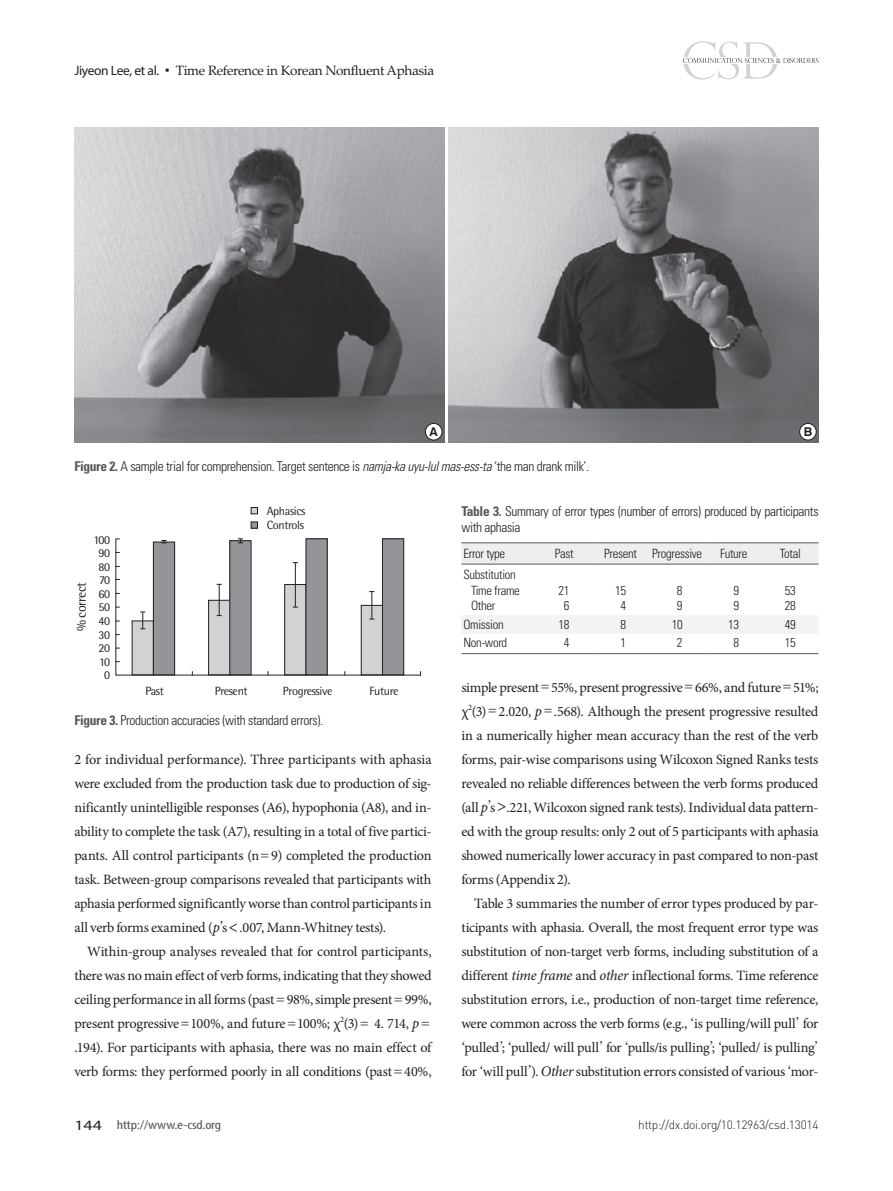
<style>
.page{position:relative;width:893px;height:1191px;background:#fff}
.page>*{position:absolute;margin:0;border:0;box-sizing:border-box;transform-origin:0 0}
.t1{font:14.25px/24px "Minion Pro";letter-spacing:-.02em;color:#231f20;text-align:justify}
.t2{font:300 condensed 13.5px/16.2px "Univers LT Std";letter-spacing:-.025em;color:#231f20}
.t3{font:13.5px "Palatino Linotype";letter-spacing:-.025em;color:#231f20}
.t4{font:13.5px "Rotis Semi Sans Std";letter-spacing:-.03em;color:#231f20}
.t5{font:300 condensed 12.75px/15.3px "Univers LT Std";letter-spacing:-.025em;color:#231f20}
.t6{font:condensed 12.75px "Myriad Pro";letter-spacing:-.015em;color:#57585a;scale:1.25 1}
.t7{font:700 12.15px "Swiss 721 BT";color:#231f20}
.t8{font:12px/13.5px "Rotis Semi Sans Std";letter-spacing:-.03em;color:#231f20;text-align:right}
.t9{font:300 12px "DIN Pro";letter-spacing:-.025em;color:#231f20}
.s1{font-family:"Myriad Pro"}
.s2{font-family:"Dotum"}
.s3{font-weight:700;color:#57585a}
.s4{font-style:italic}
.s5{font-family:"Dotum";font-size:14.7px}
.s6{font-style:italic;font-size:14.7px}
.s7{font-family:"Batang";font-size:14.7px}
.s8{font-size:14.7px}
.s9{font-stretch:normal;font-size:14.25px;color:#231f20}
</style>
<div class="page">
<svg style="left:683px;top:41px;width:135px;height:38px"></svg>
<img style="left:74px;top:128px;width:370px;height:314px">
<img style="left:449px;top:128px;width:370px;height:314px">
<div style="left:425px;top:423px;width:17px;height:17px;background:#fff;border-radius:50%"></div>
<div style="left:425px;top:423px;width:17px;height:17px;border:1px solid #231f20;border-radius:50%"></div>
<div style="left:800px;top:423px;width:16px;height:17px;background:#fff;border-radius:50%"></div>
<div style="left:799px;top:423px;width:17px;height:17px;border:1px solid #231f20;border-radius:50%"></div>
<div style="left:251px;top:507px;width:6px;height:7px;background:#d1d2d4"></div>
<div style="left:251px;top:507px;width:7px;height:7px;border:1px solid #231f20"></div>
<div style="left:251px;top:521px;width:7px;height:7px;border:1px solid #231f20"></div>
<svg style="left:115px;top:538px;width:307px;height:138px"></svg>
<svg style="left:461px;top:543px;width:358px;height:21px;background:#e8e8e9"></svg>
<div style="left:462px;top:615px;width:356px;height:18px;background:#f2f3f4"></div>
<hr style="left:461px;top:542px;width:75px;height:1px;background:#57585a">
<hr style="left:536px;top:542px;width:56px;height:1px;background:#57585a">
<hr style="left:592px;top:542px;width:57px;height:1px;background:#57585a">
<hr style="left:649px;top:542px;width:56px;height:1px;background:#57585a">
<hr style="left:705px;top:542px;width:57px;height:1px;background:#57585a">
<hr style="left:762px;top:542px;width:57px;height:1px;background:#57585a">
<hr style="left:461px;top:564px;width:75px;height:1px;background:#57585a">
<hr style="left:536px;top:564px;width:56px;height:1px;background:#57585a">
<hr style="left:592px;top:564px;width:57px;height:1px;background:#57585a">
<hr style="left:649px;top:564px;width:56px;height:1px;background:#57585a">
<hr style="left:705px;top:564px;width:57px;height:1px;background:#57585a">
<hr style="left:762px;top:564px;width:57px;height:1px;background:#57585a">
<hr style="left:461px;top:653px;width:75px;height:1px;background:#57585a">
<hr style="left:536px;top:653px;width:56px;height:1px;background:#57585a">
<hr style="left:592px;top:653px;width:57px;height:1px;background:#57585a">
<hr style="left:649px;top:653px;width:56px;height:1px;background:#57585a">
<hr style="left:705px;top:653px;width:57px;height:1px;background:#57585a">
<hr style="left:762px;top:653px;width:57px;height:1px;background:#57585a">
<p class="t3" style="left:74px;top:65px;width:361px"><span class="s1">Jiyeon Lee, et al.</span> <span class="s2">•</span> Time Reference in Korean Nonfluent Aphasia</p>
<p class="t7" style="left:430px;top:424px;width:10px">A</p>
<p class="t7" style="left:804px;top:424px;width:10px">B</p>
<p class="t2" style="left:74px;top:458px;width:516px"><span class="s3">Figure 2.</span> A sample trial for comprehension. Target sentence is <span class="s4">namja-ka uyu-lul mas-ess-ta</span> ‘the man drank milk’.</p>
<p class="t4" style="left:73px;top:631px;width:51px;rotate:-90deg">% correct</p>
<p class="t8" style="left:93px;top:533px;width:18px">100<br>90<br>80<br>70<br>60<br>50<br>40<br>30<br>20<br>10<br>0</p>
<p class="t8" style="left:267px;top:503px;width:40px;line-height:14.4px;text-align:left">Aphasics<br>Controls</p>
<p class="t2" style="left:461px;top:503px;width:359px"><span class="s3">Table 3.</span> Summary of error types (number of errors) produced by participants with aphasia</p>
<p class="t5" style="left:463px;top:545px;width:43px">Error type</p>
<p class="t5" style="left:555px;top:545px;width:20px">Past</p>
<p class="t5" style="left:604px;top:545px;width:99px">Present Progressive</p>
<p class="t5" style="left:720px;top:545px;width:29px">Future</p>
<p class="t5" style="left:780px;top:545px;width:23px">Total</p>
<p class="t5" style="left:471px;top:567px;width:50px;text-indent:-8px">Substitution<br>Time frame<br>Other</p>
<p class="t5" style="left:559px;top:582px;width:13px;text-align:center">21<br>6</p>
<p class="t5" style="left:615px;top:582px;width:13px;text-align:center">15<br>4</p>
<p class="t5" style="left:677px;top:582px;width:7px">8<br>9</p>
<p class="t5" style="left:733px;top:582px;width:7px">9<br>9</p>
<p class="t5" style="left:785px;top:582px;width:13px">53<br>28</p>
<p class="t5" style="left:463px;top:616px;width:42px">Omission</p>
<p class="t5" style="left:559px;top:616px;width:13px">18</p>
<p class="t5" style="left:620px;top:616px;width:7px">8</p>
<p class="t5" style="left:672px;top:616px;width:13px">10</p>
<p class="t5" style="left:728px;top:616px;width:13px">13</p>
<p class="t5" style="left:785px;top:616px;width:13px">49</p>
<p class="t5" style="left:463px;top:635px;width:45px">Non-word</p>
<p class="t5" style="left:564px;top:635px;width:7px">4</p>
<p class="t5" style="left:620px;top:635px;width:7px">1</p>
<p class="t5" style="left:677px;top:635px;width:7px">2</p>
<p class="t5" style="left:733px;top:635px;width:7px">8</p>
<p class="t5" style="left:785px;top:635px;width:13px">15</p>
<p class="t8" style="left:145px;top:684px;width:20px">Past</p>
<p class="t8" style="left:215px;top:684px;width:34px">Present</p>
<p class="t8" style="left:283px;top:684px;width:51px">Progressive</p>
<p class="t8" style="left:369px;top:684px;width:31px">Future</p>
<p class="t2" style="left:74px;top:712px;width:250px"><span class="s3">Figure 3.</span> Production accuracies (with standard errors).</p>
<p class="t1" style="left:74px;top:747px;width:359px">2 for individual performance). Three participants with aphasia were excluded from the production task due to production of sig&shy;nificantly unintelligible responses (A6), hypophonia (A8), and in&shy;ability to complete the task (A7), resulting in a total of five partici&shy;pants. All control participants (n<span class="s5">=</span> 9) completed the production task. Between-group comparisons revealed that participants with aphasia performed significantly worse than control participants in all verb forms examined (<span class="s6">p</span><span class="s7">’</span>s<span class="s5">&lt;</span>.007, Mann-Whitney tests).</p>
<p class="t1" style="left:74px;top:939px;width:359px;text-align:left;text-indent:13px">Within-group analyses revealed that for control participants, there was no main effect of verb forms, indicating that they showed ceiling performance in all forms (past<span class="s5">=</span> 98%, simple present<span class="s5">=</span> 99%, present progressive<span class="s5">=</span>100%, and future<span class="s5">=</span>100%; <span class="s8">χ</span><sup>2</sup>(3)<span class="s5">=</span> 4. 714, <span class="s6">p</span><span class="s5">= </span>.194). For participants with aphasia, there was no main effect of verb forms: they performed poorly in all conditions (past<span class="s5">=</span>40%,</p>
<p class="t1" style="left:461px;top:675px;width:359px">simple present<span class="s5">=</span>55%, present progressive<span class="s5">=</span> 66%, and future<span class="s5">=</span>51%; <span class="s8">χ</span><sup>2</sup>(3)<span class="s5">=</span> 2.020, <span class="s6">p</span><span class="s5">=</span>.568). Although the present progressive resulted in a numerically higher mean accuracy than the rest of the verb forms, pair-wise comparisons using Wilcoxon Signed Ranks tests revealed no reliable differences between the verb forms produced (all <span class="s6">p</span><span class="s7">’</span>s<span class="s5">&gt;</span>.221, Wilcoxon signed rank tests). Individual data pattern&shy;ed with the group results: only 2 out of 5 participants with aphasia showed numerically lower accuracy in past compared to non-past forms (Appendix 2).</p>
<p class="t1" style="left:461px;top:891px;width:359px;text-indent:13px">Table 3 summaries the number of error types produced by par&shy;ticipants with aphasia. Overall, the most frequent error type was substitution of non-target verb forms, including substitution of a different <span class="s6">time frame</span> and <span class="s6">other</span> inflectional forms. Time reference substitution errors, i.e., production of non-target time reference, were common across the verb forms (e.g., <span class="s7">‘</span>is pulling/will pull<span class="s7">’</span> for <span class="s7">‘</span>pulled<span class="s7">’</span>; <span class="s7">‘</span>pulled/ will pull<span class="s7">’</span> for <span class="s7">‘</span>pulls/is pulling<span class="s7">’</span>; <span class="s7">‘</span>pulled/ is pulling<span class="s7">’ </span>for <span class="s7">‘</span>will pull<span class="s7">’</span>). <span class="s6">Other</span> substitution errors consisted of various <span class="s7">‘</span>mor-</p>
<p class="t6" style="left:74px;top:1117px;width:119px"><span class="s9">144</span> http://www.e-csd.org</p>
<p class="t9" style="left:638px;top:1116px;width:182px">http://dx.doi.org/10.12963/csd.13014</p>
</div>
